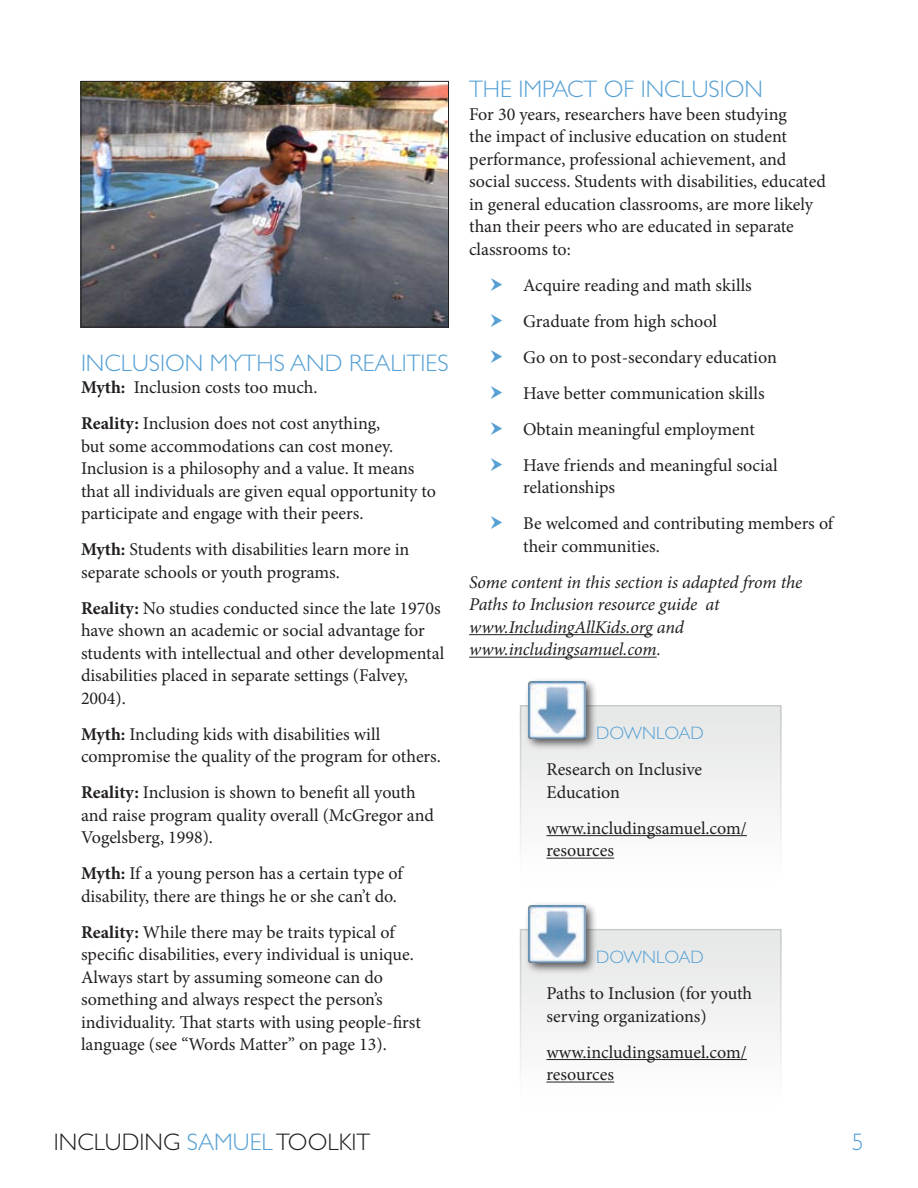
<style>
.page{position:relative;width:918px;height:1188px;background:#fff}
.page>*{position:absolute;margin:0;border:0;box-sizing:border-box;transform-origin:0 0}
.t1{font:300 24px "Gill Sans Std";color:#56a0d4}
.t2{font:300 24px "Gill Sans Std";color:#231f20}
.t3{font:18px/22.5px "Minion Pro";color:#231f20}
.t4{font:italic 18px/22.5px "Minion Pro";letter-spacing:-.01em;color:#231f20}
.t5{font:300 18px "Gill Sans Std";color:#56a0d4}
.s1{font-weight:700}
.s2{color:#56a0d4}
</style>
<div class="page">
<hr style="left:469px;top:634px;width:184px;height:1px;background:#231f20">
<hr style="left:469px;top:657px;width:188px;height:1px;background:#231f20">
<div style="left:520px;top:705px;width:262px;height:177px;background:#f3f3f3;border:2px solid #c7c9cb"></div>
<hr style="left:546px;top:835px;width:201px;height:1px;background:#231f20">
<hr style="left:546px;top:858px;width:68px;height:1px;background:#231f20">
<div style="left:524px;top:677px;width:73px;height:74px;background:#231f20;opacity:.75"></div>
<img style="left:528px;top:682px;width:57px;height:57px">
<div style="left:520px;top:929px;width:262px;height:178px;background:#f3f3f3;border:2px solid #c7c9cb"></div>
<hr style="left:546px;top:1059px;width:201px;height:1px;background:#231f20">
<hr style="left:546px;top:1082px;width:68px;height:1px;background:#231f20">
<div style="left:524px;top:901px;width:73px;height:74px;background:#231f20;opacity:.75"></div>
<img style="left:528px;top:906px;width:57px;height:57px">
<img style="left:83px;top:83px;width:364px;height:242px">
<div style="left:81px;top:81px;width:368px;height:246px;border:1px solid #231f20"></div>
<h1 class="t1" style="left:81px;top:349px;width:369px">INCLUSION MYTH S AND REALITIES</h1>
<p class="t3" style="left:81px;top:370px;width:301px;line-height:36px"><span class="s1">Myth:</span> Inclusion costs too much.<br><span class="s1">Reality:</span> Inclusion does not cost anything,</p>
<p class="t3" style="left:81px;top:435px;width:356px">but some accommodations can cost money.<br>Inclusion is a philosophy and a value. It means that all individuals are given equal opportunity to participate and engage with their peers.</p>
<p class="t3" style="left:81px;top:538px;width:330px"><span class="s1">Myth:</span> Students with disabilities learn more in separate schools or youth programs.</p>
<p class="t3" style="left:81px;top:597px;width:365px"><span class="s1">Reality:</span> No studies conducted since the late 1970s have shown an academic or social advantage for students with intellectual and other developmental disabilities placed in separate settings (Falvey, 2004).</p>
<p class="t3" style="left:81px;top:723px;width:361px"><span class="s1">Myth:</span> Including kids with disabilities will compromise the quality of the program for others.</p>
<p class="t3" style="left:81px;top:781px;width:354px"><span class="s1">Reality:</span> Inclusion is shown to benefit all youth and raise program quality overall (McGregor and<br>Vogelsberg, 1998).</p>
<p class="t3" style="left:81px;top:862px;width:323px"><span class="s1">Myth:</span> If a young person has a certain type of disability, there are things he or she can’t do.</p>
<p class="t3" style="left:81px;top:921px;width:341px"><span class="s1">Reality:</span> While there may be traits typical of specific disabilities, every individual is unique.<br>Always start by assuming someone can do something and always respect the person’s individuality. That starts with using people-first language (see “Words Matter” on page 13).</p>
<h1 class="t1" style="left:469px;top:76px;width:295px">TH E IMPACT OF INCLUSION</h1>
<p class="t3" style="left:469px;top:103px;width:358px">For 30 years, researchers have been studying<br>the impact of inclusive education on student performance, professional achievement, and social success. Students with disabilities, educated in general education classrooms, are more likely than their peers who are educated in separate classrooms to:</p>
<p class="t3" style="left:523px;top:267px;width:256px;line-height:36px">Acquire reading and math skills<br>Graduate from high school<br>Go on to post-secondary education<br>Have better communication skills<br>Obtain meaningful employment<br>Have friends and meaningful social</p>
<p class="t3" style="left:523px;top:470px;width:312px;line-height:36px">relationships<br>Be welcomed and contributing members of</p>
<p class="t3" style="left:523px;top:535px;width:138px">their communities.</p>
<p class="t4" style="left:469px;top:571px;width:335px">Some content in this section is adapted from the Paths to Inclusion resource guide at www.IncludingAllKids.org and www.includingsamuel.com.</p>
<p class="t5" style="left:596px;top:723px;width:15px">DOWNLO</p>
<p class="t5" style="left:678px;top:723px;width:27px">AD</p>
<p class="t3" style="left:546px;top:758px;width:157px">Research on Inclusive<br>Education</p>
<p class="t3" style="left:546px;top:817px;width:202px">www.includingsamuel.com/ resources</p>
<p class="t5" style="left:596px;top:947px;width:15px">DOWNLO</p>
<p class="t5" style="left:678px;top:947px;width:27px">AD</p>
<p class="t3" style="left:546px;top:982px;width:207px">Paths to Inclusion (for youth serving organizations)</p>
<p class="t3" style="left:546px;top:1041px;width:202px">www.includingsamuel.com/ resources</p>
<h1 class="t2" style="left:54px;top:1129px;width:21px">INCL</h1>
<h1 class="t2" style="left:105px;top:1129px;width:49px">UDING</h1>
<h1 class="t2" style="left:187px;top:1129px;width:104px"><span class="s2">SAMUEL</span>TOOLKIT</h1>
<h1 class="t1" style="left:852px;top:1129px;width:13px">5</h1>
</div>
